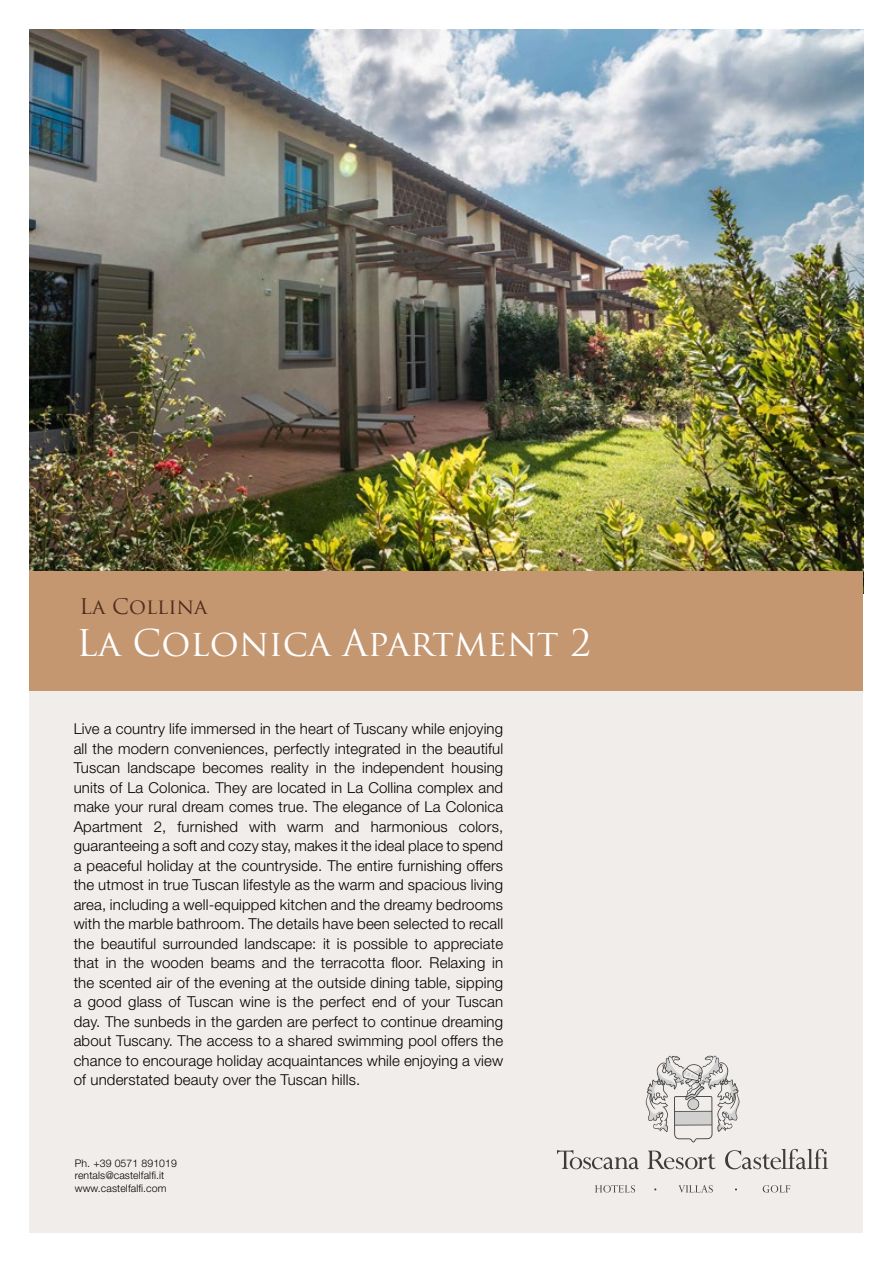
<style>
.page{position:relative;width:893px;height:1263px;background:#fff}
.page>*{position:absolute;margin:0;border:0;box-sizing:border-box;transform-origin:0 0}
.t1{font:36px "Trajan Pro";color:#fff}
.t2{font:21px "Trajan Pro";color:#512b1d}
.t3{font:300 15px/19.5px "Helvetica Neue LT Std";letter-spacing:.01em;color:#000;text-align:justify}
.t4{font:300 10.5px/12.6px "Helvetica Neue LT Std";letter-spacing:.01em;color:#000}
</style>
<div class="page">
<div style="left:30px;top:563px;width:833px;height:670px;background:#f1edeb"></div>
<img style="left:30px;top:30px;width:833px;height:542px">
<div style="left:30px;top:572px;width:833px;height:119px;background:#c49771"></div>
<svg style="left:557px;top:1055px;width:271px;height:137px"></svg>
<h2 class="t2" style="left:80px;top:593px;width:129px">La Collina</h2>
<h1 class="t1" style="left:77px;top:620px;width:516px">La Colonica Apartment 2</h1>
<p class="t3" style="left:74px;top:719px;width:431px">Live a country life immersed in the heart of Tuscany while enjoying all the modern conveniences, perfectly integrated in the beautiful Tuscan landscape becomes reality in the independent housing units of La Colonica. They are located in La Collina complex and make your rural dream comes true. The elegance of La Colonica Apartment 2, furnished with warm and harmonious colors, guaranteeing a soft and cozy stay, makes it the ideal place to spend a peaceful holiday at the countryside. The entire furnishing offers the utmost in true Tuscan lifestyle as the warm and spacious living area, including a well-equipped kitchen and the dreamy bedrooms with the marble bathroom. The details have been selected to recall the beautiful surrounded landscape: it is possible to appreciate that in the wooden beams and the terracotta floor. Relaxing in the scented air of the evening at the outside dining table, sipping a good glass of Tuscan wine is the perfect end of your Tuscan day. The sunbeds in the garden are perfect to continue dreaming about Tuscany. The access to a shared swimming pool offers the chance to encourage holiday acquaintances while enjoying a view of understated beauty over the Tuscan hills.</p>
<p class="t4" style="left:75px;top:1156px;width:104px">Ph. +39 0571 891019 rentals@castelfalfi.it www.castelfalfi.com</p>
</div>
